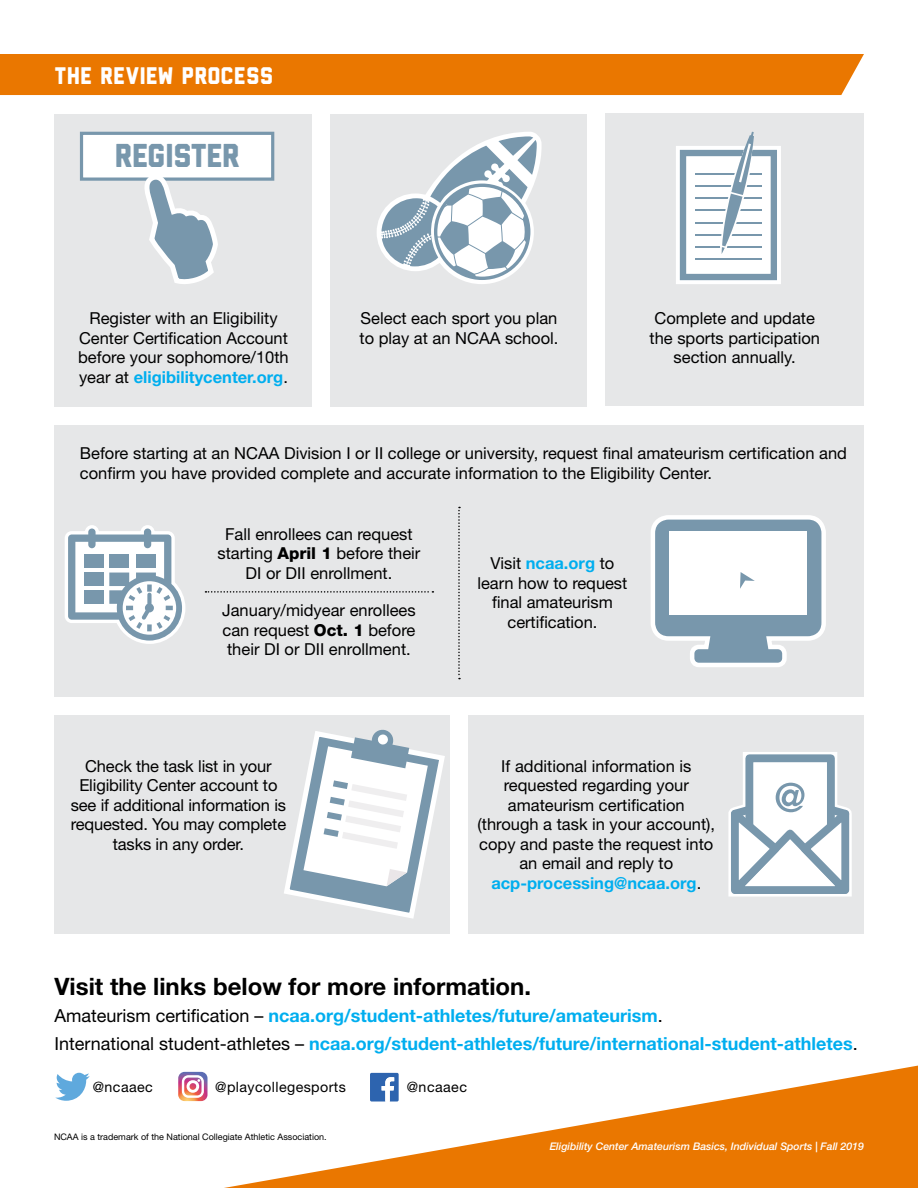
<style>
.page{position:relative;width:918px;height:1188px;background:#fff}
.page>*{position:absolute;margin:0;border:0;box-sizing:border-box;transform-origin:0 0}
.t1{font:800 33.15px "Liberator";color:#7897ac}
.t2{font:700 24px "Helvetica Neue LT Std";color:#000}
.t3{font:24px "Liberator";color:#fff}
.t4{font:700 18px/27.6px "Helvetica Neue LT Std";color:#00aeef}
.t5{font:16.5px/19.5px "Helvetica Neue LT Std";color:#000;text-align:center}
.t6{font:14.25px "Helvetica Neue LT Std";letter-spacing:.03em;color:#000}
.t7{font:italic 500 10.5px "Helvetica Neue LT Std";color:#fff}
.t8{font:9px "Helvetica Neue LT Std";color:#000}
.s1{font-weight:700;color:#00aeef}
.s2{font-weight:800}
.s3{font-weight:400;color:#000}
</style>
<div class="page">
<svg style="left:224px;top:1066px;width:694px;height:122px;fill:#ea7700"></svg>
<svg style="left:55px;top:1073px;width:35px;height:28px"></svg>
<svg style="left:178px;top:1072px;width:30px;height:29px"></svg>
<svg style="left:370px;top:1073px;width:29px;height:29px"></svg>
<div style="left:0;top:54px;width:864px;height:41px;background:#ea7700"></div>
<div style="left:55px;top:114px;width:257px;height:292px;background:#e6e7e8"></div>
<div style="left:331px;top:114px;width:256px;height:292px;background:#e6e7e8"></div>
<div style="left:605px;top:113px;width:259px;height:293px;background:#e6e7e8"></div>
<div style="left:55px;top:715px;width:395px;height:218px;background:#e6e7e8"></div>
<div style="left:54px;top:425px;width:810px;height:272px;background:#e6e7e8"></div>
<div style="left:468px;top:715px;width:396px;height:218px;background:#e6e7e8"></div>
<svg style="left:458px;top:507px;width:2px;height:172px"></svg>
<div style="left:80px;top:132px;width:194px;height:49px;background:#fff;border:3px solid #7897ac"></div>
<svg style="left:141px;top:177px;width:80px;height:107px"></svg>
<svg style="left:284px;top:729px;width:161px;height:190px"></svg>
<svg style="left:205px;top:591px;width:228px;height:2px"></svg>
<svg style="left:65px;top:525px;width:120px;height:119px"></svg>
<svg style="left:651px;top:515px;width:175px;height:152px"></svg>
<svg style="left:728px;top:752px;width:124px;height:145px"></svg>
<svg style="left:676px;top:146px;width:105px;height:138px;fill:#fff"></svg>
<div style="left:680px;top:150px;width:97px;height:130px;background:#fff;border:6px solid #7897ac"></div>
<hr style="left:695px;top:173px;width:67px;height:2px;background:#7897ac">
<hr style="left:695px;top:185px;width:67px;height:2px;background:#7897ac">
<hr style="left:695px;top:198px;width:67px;height:1px;background:#7897ac">
<hr style="left:695px;top:210px;width:67px;height:1px;background:#7897ac">
<hr style="left:695px;top:222px;width:67px;height:1px;background:#7897ac">
<hr style="left:695px;top:234px;width:67px;height:2px;background:#7897ac">
<hr style="left:695px;top:246px;width:67px;height:2px;background:#7897ac">
<hr style="left:695px;top:258px;width:67px;height:2px;background:#7897ac">
<svg style="left:720px;top:132px;width:34px;height:122px"></svg>
<svg style="left:377px;top:132px;width:165px;height:152px"></svg>
<div style="left:434px;top:184px;width:96px;height:96px;border:3px solid #7897ac;border-radius:50%"></div>
<h2 class="t3" style="left:54px;top:67px;width:221px">THE REVIEW PROCESS</h2>
<h1 class="t1" style="left:115px;top:144px;width:126px">REGISTER</h1>
<p class="t5" style="left:78px;top:308px;width:212px">Register with an Eligibility<br>Center Certification Account before your sophomore/10th year at <span class="s1">eligibilitycenter.org</span>.</p>
<p class="t5" style="left:360px;top:308px;width:200px;text-align:left">Select each sport you plan to play at an NCAA school.</p>
<p class="t5" style="left:650px;top:308px;width:172px">Complete and update the sports participation section annually.</p>
<p class="t5" style="left:80px;top:443px;width:769px;text-align:left">Before starting at an NCAA Division I or II college or university, request final amateurism certification and confirm you have provided complete and accurate information to the Eligibility Center.</p>
<p class="t5" style="left:218px;top:524px;width:204px">Fall enrollees can request starting <span class="s2">April 1</span> before their<br>DI or DII enrollment.</p>
<p class="t5" style="left:222px;top:600px;width:195px;text-align:justify">January/midyear enrollees can request <span class="s2">Oct. 1</span> before their DI or DII enrollment.</p>
<p class="t5" style="left:71px;top:756px;width:217px">Check the task list in your<br>Eligibility Center account to see if additional information is requested. You may complete tasks in any order.</p>
<p class="t5" style="left:478px;top:553px;width:151px">Visit <span class="s1">ncaa.org</span> to learn how to request final amateurism certification.</p>
<p class="t5" style="left:478px;top:756px;width:239px">If additional information is requested regarding your amateurism certification (through a task in your account), copy and paste the request into an email and reply to <span class="s1">acp-processing@ncaa.org</span>.</p>
<h2 class="t2" style="left:55px;top:971px;width:478px">Visit the links below for more information.</h2>
<p class="t4" style="left:55px;top:1002px;width:805px"><span class="s3">Amateurism certification –</span> ncaa.org/student-athletes/future/amateurism<span class="s3">.<br>International student-athletes –</span> ncaa.org/student-athletes/future/international-student-athletes<span class="s3">.</span></p>
<p class="t6" style="left:93px;top:1078px;width:62px">@ncaaec</p>
<p class="t6" style="left:215px;top:1078px;width:132px">@playcollegesports</p>
<p class="t6" style="left:407px;top:1078px;width:62px">@ncaaec</p>
<p class="t8" style="left:54px;top:1132px;width:274px">NCAA is a trademark of the National Collegiate Athletic Association.</p>
<p class="t7" style="left:550px;top:1140px;width:316px">Eligibility Center Amateurism Basics, Individual Sports | Fall 2019</p>
</div>
